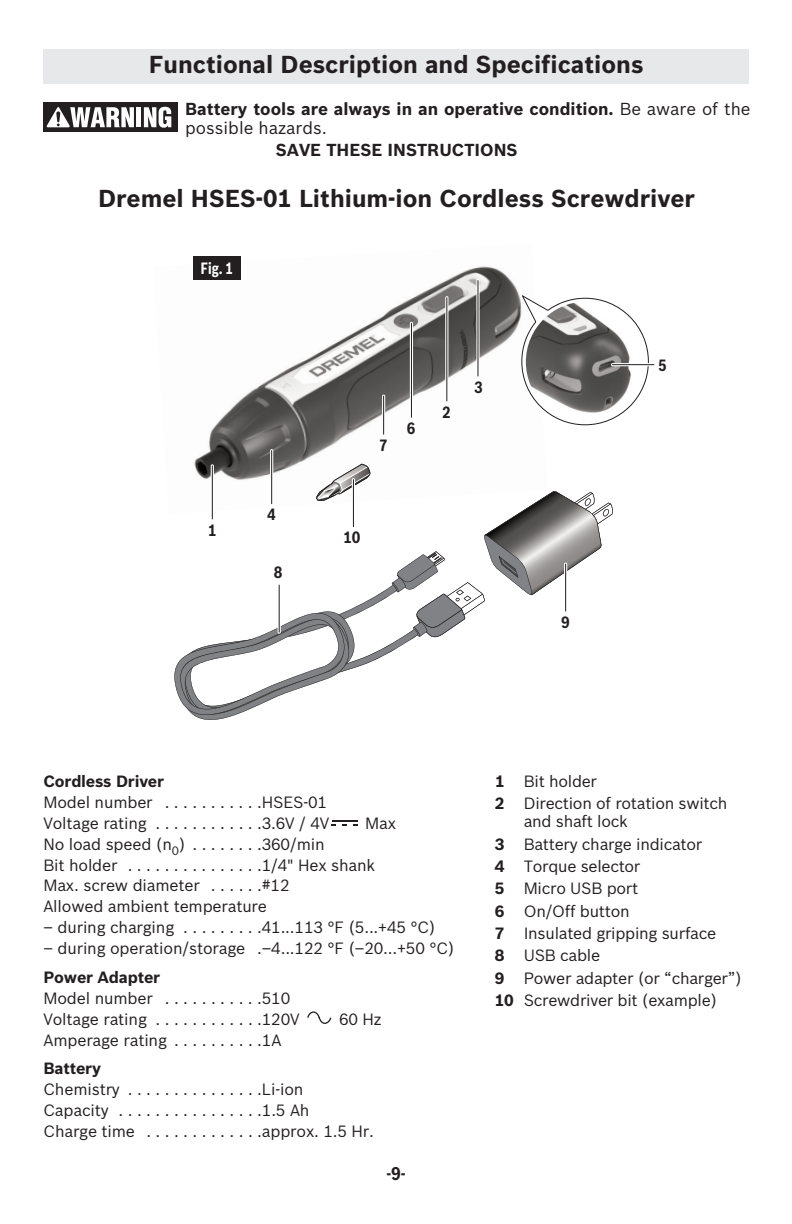
<style>
.page{position:relative;width:792px;height:1224px;background:#fff}
.page>*{position:absolute;margin:0;border:0;box-sizing:border-box;transform-origin:0 0}
.t1{font:700 24px "Bosch Sans";color:#231f20}
.t2{font:700 18px "Bosch Sans Cond";color:#231f20}
.t3{font:700 17px/19px "Bosch Sans";color:#231f20}
.t4{font:16px/22.4px "Bosch Sans";letter-spacing:-.01em;color:#231f20}
.t5{font:700 16px "Bosch Sans";letter-spacing:-.01em;color:#231f20}
.t6{font:700 16px "Bosch Sans Cond";color:#231f20}
.t7{font:700 16px "Bosch Sans Cond";color:#fff;scale:.9 1}
.s1{font-weight:400}
.s2{font-weight:700}
</style>
<div class="page">
<img style="left:194px;top:266px;width:326px;height:198px">
<svg style="left:174px;top:464px;width:439px;height:256px"></svg>
<svg style="left:520px;top:295px;width:129px;height:131px"></svg>
<img style="left:526px;top:302px;width:121px;height:120px;border-radius:50%">
<hr style="left:211px;top:464px;width:3px;height:56px;background:#fff;border-radius:2px">
<hr style="left:212px;top:465px;width:1px;height:54px;background:#211e1e">
<hr style="left:270px;top:449px;width:3px;height:56px;background:#fff;border-radius:2px">
<hr style="left:271px;top:450px;width:1px;height:54px;background:#211e1e">
<hr style="left:352px;top:478px;width:3px;height:50px;background:#fff;border-radius:2px">
<hr style="left:353px;top:479px;width:1px;height:48px;background:#211e1e">
<hr style="left:564px;top:563px;width:3px;height:50px;background:#fff;border-radius:2px">
<hr style="left:565px;top:564px;width:1px;height:48px;background:#211e1e">
<hr style="left:278px;top:584px;width:3px;height:50px;background:#fff;border-radius:2px">
<hr style="left:279px;top:585px;width:1px;height:48px;background:#211e1e">
<hr style="left:445px;top:296px;width:3px;height:106px;background:#fff;border-radius:2px">
<hr style="left:446px;top:297px;width:1px;height:104px;background:#211e1e">
<hr style="left:382px;top:395px;width:3px;height:41px;background:#fff;border-radius:2px">
<hr style="left:383px;top:396px;width:1px;height:39px;background:#211e1e">
<hr style="left:410px;top:322px;width:3px;height:97px;background:#fff;border-radius:2px">
<hr style="left:411px;top:323px;width:1px;height:95px;background:#211e1e">
<hr style="left:611px;top:363px;width:45px;height:3px;background:#fff;border-radius:2px">
<hr style="left:612px;top:364px;width:42px;height:1px;background:#211e1e">
<svg style="left:476px;top:279px;width:4px;height:99px"></svg>
<hr style="left:477px;top:280px;width:1px;height:96px;background:#211e1e">
<div style="left:43px;top:102px;width:134px;height:30px;background:#231f20"></div>
<hr style="left:137px;top:107px;width:4px;height:20px;background:#fff">
<svg style="left:144px;top:107px;width:27px;height:21px"></svg>
<svg style="left:47px;top:107px;width:87px;height:20px"></svg>
<div style="left:43px;top:49px;width:706px;height:35px;background:#e7e8e9"></div>
<hr style="left:332px;top:820px;width:26px;height:2px;background:#231f20">
<svg style="left:307px;top:1011px;width:25px;height:13px"></svg>
<div style="left:193px;top:256px;width:48px;height:24px;background:#231f20"></div>
<h1 class="t1" style="left:149px;top:50px;width:496px">Functional Description and Specifications</h1>
<p class="t3" style="left:185px;top:100px;width:567px">Battery tools are always in an operative condition. <span class="s1">Be aware of the possible hazards.</span></p>
<p class="t3" style="left:276px;top:141px;width:243px">SAVE THESE INSTRUCTIONS</p>
<h1 class="t1" style="left:98px;top:185px;width:598px">Dremel HSES-01 Lithium-ion Cordless Screwdriver</h1>
<p class="t7" style="left:201px;top:259px;width:37px">Fig. 1</p>
<p class="t6" style="left:208px;top:521px;width:10px">1</p>
<p class="t6" style="left:267px;top:505px;width:10px">4</p>
<p class="t6" style="left:274px;top:563px;width:10px">8</p>
<p class="t6" style="left:379px;top:436px;width:10px">7</p>
<p class="t6" style="left:407px;top:419px;width:10px">6</p>
<p class="t6" style="left:442px;top:403px;width:10px">2</p>
<p class="t6" style="left:474px;top:378px;width:10px">3</p>
<p class="t6" style="left:343px;top:528px;width:19px">10</p>
<p class="t6" style="left:561px;top:613px;width:10px">9</p>
<p class="t6" style="left:658px;top:356px;width:10px">5</p>
<p class="t5" style="left:43px;top:772px;width:122px">Cordless Driver</p>
<p class="t4" style="left:43px;top:792px;width:287px;line-height:20.8px">Model number . . . . . . . . . . .HSES-01<br>Voltage rating . . . . . . . . . . . .3.6V / 4V</p>
<p class="t4" style="left:365px;top:812px;width:32px">Max</p>
<p class="t4" style="left:43px;top:834px;width:333px;line-height:20.8px">No load speed (n<sub>0</sub>) . . . . . . . .360/min<br>Bit holder . . . . . . . . . . . . . . .1/4" Hex shank Max. screw diameter . . . . . .#12<br>Allowed ambient temperature</p>
<p class="t4" style="left:43px;top:916px;width:394px">– during charging . . . . . . . . .41...113 °F (5...+45 °C)</p>
<p class="t4" style="left:43px;top:937px;width:413px">– during operation/storage .–4...122 °F (–20...+50 °C)</p>
<p class="t5" style="left:44px;top:968px;width:118px">Power Adapter</p>
<p class="t4" style="left:44px;top:988px;width:258px;line-height:20.8px">Model number . . . . . . . . . . .510<br>Voltage rating . . . . . . . . . . . .120V</p>
<p class="t4" style="left:339px;top:1008px;width:44px">60 Hz</p>
<p class="t4" style="left:44px;top:1029px;width:239px">Amperage rating . . . . . . . . . .1A</p>
<p class="t5" style="left:44px;top:1060px;width:59px">Battery</p>
<p class="t4" style="left:44px;top:1079px;width:332px;line-height:20.8px">Chemistry . . . . . . . . . . . . . . .Li-ion<br>Capacity . . . . . . . . . . . . . . . .1.5 Ah<br>Charge time . . . . . . . . . . . . .approx. 1.5 Hr.</p>
<p class="t2" style="left:386px;top:1163px;width:21px">-9-</p>
<p class="t4" style="left:495px;top:770px;width:234px"><span class="s2">1</span> Bit holder<br><span class="s2">2</span> Direction of rotation switch</p>
<p class="t4" style="left:495px;top:811px;width:248px;text-indent:29px">and shaft lock<br><span class="s2">3</span> Battery charge indicator<br><span class="s2">4</span> Torque selector<br><span class="s2">5</span> Micro USB port<br><span class="s2">6</span> On/Off button<br><span class="s2">7</span> Insulated gripping surface<br><span class="s2">8</span> USB cable<br><span class="s2">9</span> Power adapter (or “charger”)<br><span class="s2">10</span> Screwdriver bit (example)</p>
</div>
